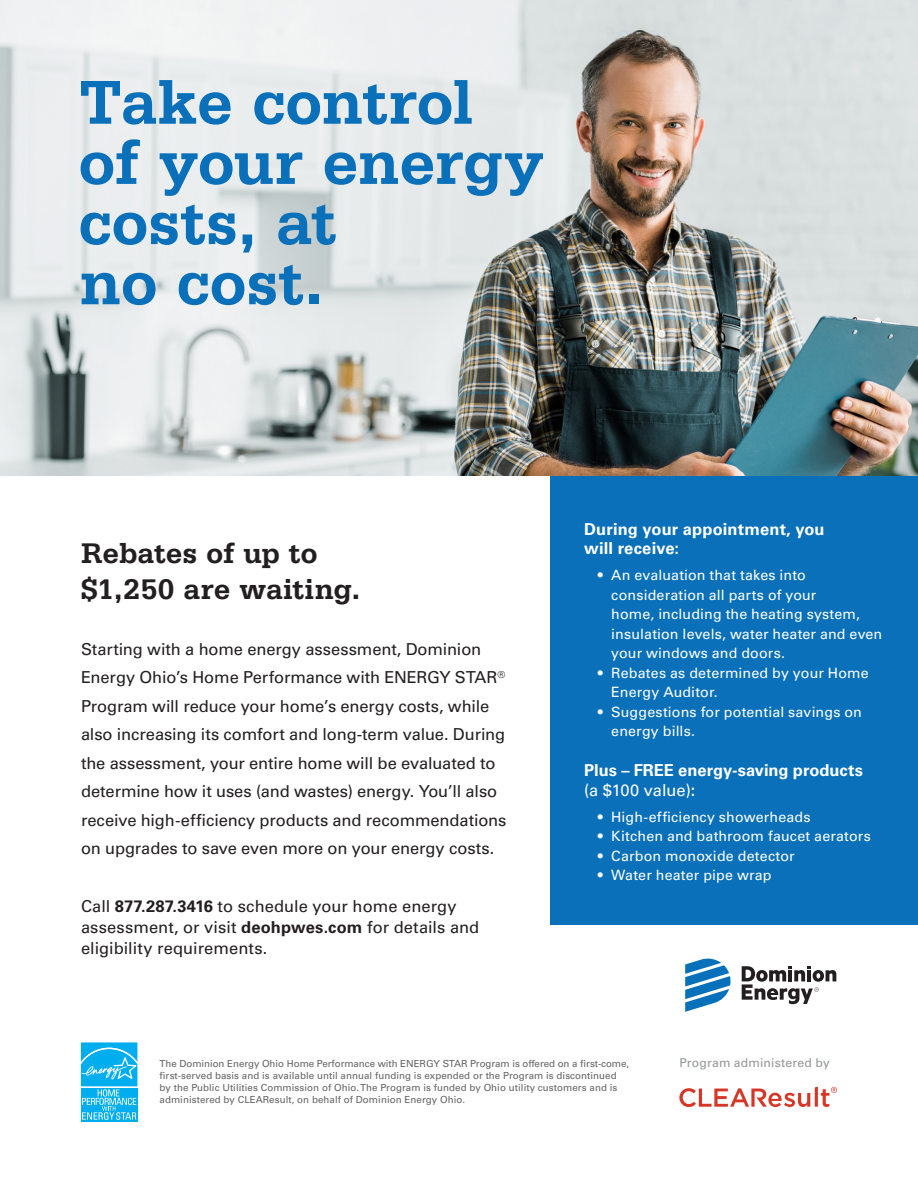
<style>
.page{position:relative;width:918px;height:1188px;background:#fff}
.page>*{position:absolute;margin:0;border:0;box-sizing:border-box;transform-origin:0 0}
.t1{font:700 65.4px/60.2px "Serifa Std";letter-spacing:-.005em;color:#0970b9}
.t2{font:700 30px/36px "Serifa Std";color:#231f20}
.t3{font:16.5px/28.5px "Univers LT Std";letter-spacing:-.005em;color:#231f20}
.t4{font:700 16.5px/19.5px "Univers LT Std";letter-spacing:.005em;color:#fff}
.t5{font:14.25px/19.5px "Univers LT Std";letter-spacing:.01em;color:#fff}
.t6{font:12.15px "Univers LT Std";letter-spacing:.015em;color:#939598}
.t7{font:9.75px/12px "Univers LT Std";letter-spacing:.005em;color:#636366}
.s1{font-weight:700}
.s2{font-weight:400}
</style>
<div class="page">
<svg style="left:679px;top:1087px;width:158px;height:20px"></svg>
<div style="left:551px;top:472px;width:367px;height:453px;background:#0970b9"></div>
<img style="left:0;top:0;width:918px;height:475px">
<svg style="left:80px;top:1042px;width:58px;height:80px;background:#33bef2"></svg>
<svg style="left:685px;top:958px;width:46px;height:54px"></svg>
<svg style="left:742px;top:966px;width:94px;height:38px"></svg>
<p class="t1" style="left:79px;top:72px;width:467px">Take control of your energy costs, at<br>no cost.</p>
<p class="t2" style="left:81px;top:535px;width:281px">Rebates of up to $1,250 are waiting.</p>
<p class="t3" style="left:81px;top:635px;width:427px">Starting with a home energy assessment, Dominion Energy Ohio’s Home Performance with ENERGY STAR<sup>® </sup>Program will reduce your home’s energy costs, while also increasing its comfort and long-term value. During the assessment, your entire home will be evaluated to determine how it uses (and wastes) energy. You’ll also receive high-efficiency products and recommendations on upgrades to save even more on your energy costs.</p>
<p class="t3" style="left:81px;top:895px;width:400px;line-height:21px">Call <span class="s1">877.287.3416</span> to schedule your home energy assessment, or visit <span class="s1">deohpwes.com</span> for details and eligibility requirements.</p>
<p class="t4" style="left:584px;top:519px;width:242px">During your appointment, you will receive:</p>
<p class="t5" style="left:611px;top:566px;width:273px;text-indent:-14px">• An evaluation that takes into consideration all parts of your<br>home, including the heating system, insulation levels, water heater and even your windows and doors.</p>
<p class="t5" style="left:611px;top:663px;width:259px;text-indent:-14px">• Rebates as determined by your Home<br>Energy Auditor.</p>
<p class="t5" style="left:611px;top:702px;width:252px;text-indent:-14px">• Suggestions for potential savings on energy bills.</p>
<p class="t4" style="left:584px;top:761px;width:280px">Plus – FREE energy-saving products <span class="s2">(a $100 value)</span>:</p>
<p class="t5" style="left:598px;top:807px;width:214px">• High-efficiency showerheads</p>
<p class="t5" style="left:598px;top:827px;width:275px">• Kitchen and bathroom faucet aerators</p>
<p class="t5" style="left:598px;top:846px;width:199px">• Carbon monoxide detector</p>
<p class="t5" style="left:598px;top:866px;width:175px">• Water heater pipe wrap</p>
<p class="t7" style="left:160px;top:1058px;width:471px">The Dominion Energy Ohio Home Performance with ENERGY STAR Program is offered on a first-come, first-served basis and is available until annual funding is expended or the Program is discontinued by the Public Utilities Commission of Ohio. The Program is funded by Ohio utility customers and is administered by CLEAResult, on behalf of Dominion Energy Ohio.</p>
<p class="t6" style="left:679px;top:1055px;width:152px">Program administered by</p>
</div>
